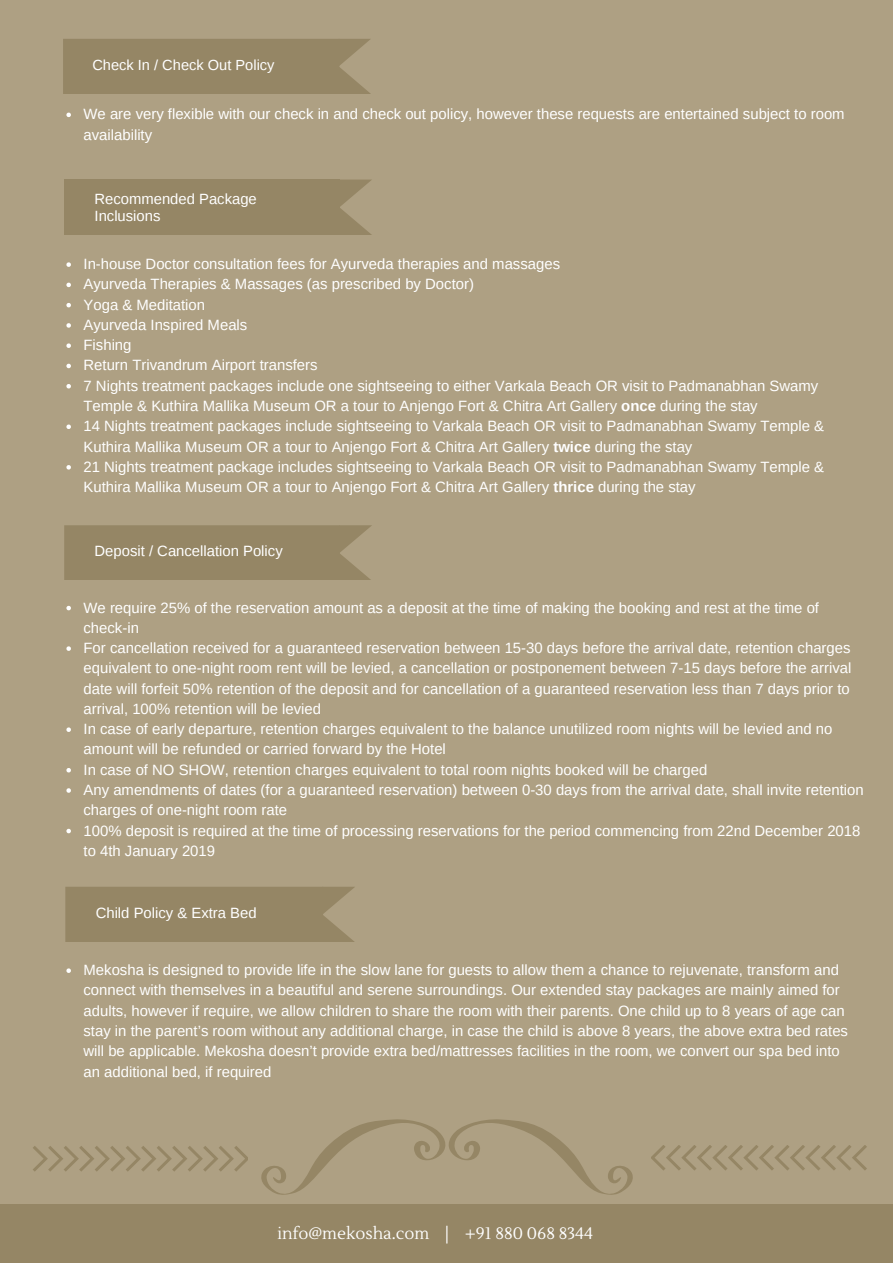
<style>
.page{position:relative;width:893px;height:1263px;background:#aea083}
.page>*{position:absolute;margin:0;border:0;box-sizing:border-box;transform-origin:0 0}
.t1{font:16.5px "Lustria";color:#fff}
.t2{font:14.85px/20.2px "Arimo";color:#fff}
.t3{font:14.85px/17px "Liberation Sans";color:#fff}
.t4{font:14.7px "Liberation Sans";color:#fff}
.s1{font-weight:700}
</style>
<div class="page">
<svg style="left:339px;top:39px;width:31px;height:54px"></svg>
<div style="left:63px;top:39px;width:276px;height:54px;background:#958665"></div>
<svg style="left:340px;top:180px;width:31px;height:54px"></svg>
<div style="left:64px;top:180px;width:276px;height:54px;background:#958665"></div>
<svg style="left:340px;top:525px;width:32px;height:55px"></svg>
<div style="left:64px;top:525px;width:276px;height:55px;background:#958665"></div>
<svg style="left:323px;top:887px;width:32px;height:54px"></svg>
<div style="left:65px;top:887px;width:258px;height:54px;background:#958665"></div>
<svg style="left:66px;top:113px;width:5px;height:4px"></svg>
<svg style="left:66px;top:968px;width:5px;height:5px"></svg>
<svg style="left:66px;top:262px;width:5px;height:5px"></svg>
<svg style="left:66px;top:283px;width:5px;height:4px"></svg>
<svg style="left:66px;top:303px;width:5px;height:4px"></svg>
<svg style="left:66px;top:323px;width:5px;height:5px"></svg>
<svg style="left:66px;top:343px;width:5px;height:5px"></svg>
<svg style="left:66px;top:364px;width:5px;height:4px"></svg>
<svg style="left:66px;top:384px;width:5px;height:4px"></svg>
<svg style="left:66px;top:424px;width:5px;height:5px"></svg>
<svg style="left:66px;top:465px;width:5px;height:5px"></svg>
<svg style="left:66px;top:606px;width:5px;height:4px"></svg>
<svg style="left:66px;top:646px;width:5px;height:5px"></svg>
<svg style="left:66px;top:727px;width:5px;height:5px"></svg>
<svg style="left:66px;top:768px;width:5px;height:4px"></svg>
<svg style="left:66px;top:788px;width:5px;height:5px"></svg>
<svg style="left:66px;top:829px;width:5px;height:4px"></svg>
<div style="left:0;top:1205px;width:893px;height:58px;background:#958665"></div>
<svg style="left:261px;top:1119px;width:372px;height:76px"></svg>
<svg style="left:33px;top:1146px;width:215px;height:25px"></svg>
<svg style="left:652px;top:1145px;width:215px;height:25px"></svg>
<p class="t4" style="left:92px;top:56px;width:184px">Check In / Check Out Policy</p>
<p class="t2" style="left:84px;top:104px;width:763px">We are very flexible with our check in and check out policy, however these requests are entertained subject to room availability</p>
<p class="t3" style="left:95px;top:191px;width:164px">Recommended Package<br>Inclusions</p>
<p class="t2" style="left:84px;top:254px;width:742px">In-house Doctor consultation fees for Ayurveda therapies and massages<br>Ayurveda Therapies &amp; Massages (as prescribed by Doctor)<br>Yoga &amp; Meditation<br>Ayurveda Inspired Meals<br>Fishing<br>Return Trivandrum Airport transfers<br>7 Nights treatment packages include one sightseeing to either Varkala Beach OR visit to Padmanabhan Swamy Temple &amp; Kuthira Mallika Museum OR a tour to Anjengo Fort &amp; Chitra Art Gallery <span class="s1">once</span> during the stay<br>14 Nights treatment packages include sightseeing to Varkala Beach OR visit to Padmanabhan Swamy Temple &amp; Kuthira Mallika Museum OR a tour to Anjengo Fort &amp; Chitra Art Gallery <span class="s1">twice</span> during the stay<br>21 Nights treatment package includes sightseeing to Varkala Beach OR visit to Padmanabhan Swamy Temple &amp; Kuthira Mallika Museum OR a tour to Anjengo Fort &amp; Chitra Art Gallery <span class="s1">thrice</span> during the stay</p>
<p class="t3" style="left:95px;top:543px;width:190px">Deposit / Cancellation Policy</p>
<p class="t2" style="left:84px;top:597px;width:782px">We require 25% of the reservation amount as a deposit at the time of making the booking and rest at the time of check-in<br>For cancellation received for a guaranteed reservation between 15-30 days before the arrival date, retention charges equivalent to one-night room rent will be levied, a cancellation or postponement between 7-15 days before the arrival date will forfeit 50% retention of the deposit and for cancellation of a guaranteed reservation less than 7 days prior to arrival, 100% retention will be levied<br>In case of early departure, retention charges equivalent to the balance unutilized room nights will be levied and no amount will be refunded or carried forward by the Hotel<br>In case of NO SHOW, retention charges equivalent to total room nights booked will be charged<br>Any amendments of dates (for a guaranteed reservation) between 0-30 days from the arrival date, shall invite retention charges of one-night room rate<br>100% deposit is required at the time of processing reservations for the period commencing from 22nd December 2018 to 4th January 2019</p>
<p class="t3" style="left:96px;top:905px;width:162px">Child Policy &amp; Extra Bed</p>
<p class="t2" style="left:84px;top:960px;width:766px">Mekosha is designed to provide life in the slow lane for guests to allow them a chance to rejuvenate, transform and connect with themselves in a beautiful and serene surroundings. Our extended stay packages are mainly aimed for adults, however if require, we allow children to share the room with their parents. One child up to 8 years of age can stay in the parent’s room without any additional charge, in case the child is above 8 years, the above extra bed rates will be applicable. Mekosha doesn’t provide extra bed/mattresses facilities in the room, we convert our spa bed into an additional bed, if required</p>
<p class="t1" style="left:277px;top:1223px;width:317px">info@mekosha.com | +91 880 068 8344</p>
</div>
